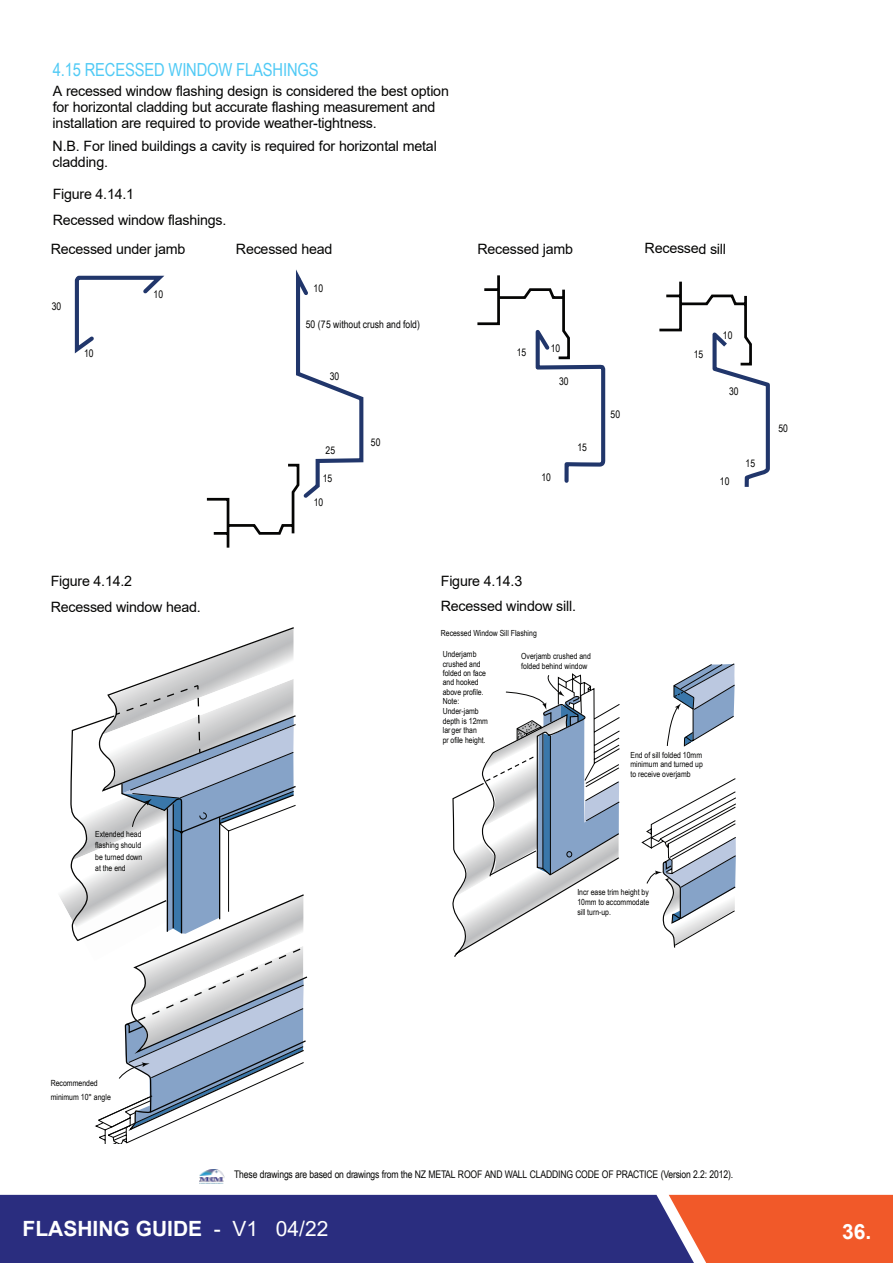
<style>
.page{position:relative;width:893px;height:1263px;background:#fff}
.page>*{position:absolute;margin:0;border:0;box-sizing:border-box;transform-origin:0 0}
.t1{font:700 21px "Arial";color:#fff}
.t2{font:18px "Arial Narrow";letter-spacing:-.01em;color:#50caf5}
.t3{font:14.25px/15.8px "Arial";letter-spacing:-.015em;color:#050504}
.t4{font:10.5px "Arial Narrow";letter-spacing:-.015em;color:#050504}
.t5{font:8.4px/9.6px "Arial Narrow";color:#050504}
.s1{font-weight:400}
</style>
<div class="page">
<div style="left:0;top:1195px;width:669px;height:68px;background:#2a2d7f"></div>
<svg style="left:669px;top:1195px;width:224px;height:68px;background:#ea5e35"></svg>
<img style="left:200px;top:1169px;width:24px;height:14px">
<svg style="left:74px;top:275px;width:91px;height:79px"></svg>
<svg style="left:753px;top:378px;width:17px;height:100px"></svg>
<svg style="left:206px;top:273px;width:547px;height:275px"></svg>
<svg style="left:59px;top:628px;width:246px;height:508px"></svg>
<svg style="left:455px;top:663px;width:281px;height:292px"></svg>
<p class="t2" style="left:53px;top:63px;width:267px">4.15 RECESSED WINDOW FLASHINGS</p>
<p class="t3" style="left:53px;top:85px;width:398px">A recessed window flashing design is considered the best option for horizontal cladding but accurate flashing measurement and installation are required to provide weather-tightness.</p>
<p class="t3" style="left:53px;top:140px;width:386px">N.B. For lined buildings a cavity is required for horizontal metal cladding.</p>
<p class="t3" style="left:53px;top:183px;width:175px;line-height:25.8px">Figure 4.14.1<br>Recessed window flashings.</p>
<p class="t3" style="left:51px;top:243px;width:136px">Recessed under jamb</p>
<p class="t3" style="left:236px;top:243px;width:98px">Recessed head</p>
<p class="t3" style="left:477px;top:243px;width:97px">Recessed jamb</p>
<p class="t3" style="left:645px;top:241px;width:83px;rotate:1deg">Recessed sill</p>
<p class="t4" style="left:52px;top:302px;width:11px">30</p>
<p class="t4" style="left:84px;top:349px;width:11px">10</p>
<p class="t4" style="left:154px;top:290px;width:11px">10</p>
<p class="t4" style="left:314px;top:285px;width:11px">10</p>
<p class="t4" style="left:306px;top:320px;width:116px">50 (75 without crush and fold)</p>
<p class="t4" style="left:330px;top:372px;width:11px">30</p>
<p class="t4" style="left:551px;top:345px;width:11px">10</p>
<p class="t4" style="left:517px;top:348px;width:11px">15</p>
<p class="t4" style="left:694px;top:350px;width:11px">15</p>
<p class="t4" style="left:559px;top:377px;width:11px">30</p>
<p class="t4" style="left:611px;top:411px;width:11px">50</p>
<p class="t4" style="left:371px;top:438px;width:11px">50</p>
<p class="t4" style="left:326px;top:447px;width:11px">25</p>
<p class="t4" style="left:323px;top:475px;width:11px">15</p>
<p class="t4" style="left:541px;top:473px;width:11px">10</p>
<p class="t4" style="left:314px;top:499px;width:11px">10</p>
<p class="t4" style="left:577px;top:443px;width:11px">15</p>
<p class="t4" style="left:723px;top:332px;width:11px">10</p>
<p class="t4" style="left:729px;top:388px;width:11px">30</p>
<p class="t4" style="left:720px;top:478px;width:11px">10</p>
<p class="t4" style="left:745px;top:460px;width:11px">15</p>
<p class="t4" style="left:778px;top:425px;width:11px">50</p>
<p class="t3" style="left:51px;top:569px;width:152px;line-height:25.8px">Figure 4.14.2<br>Recessed window head.</p>
<p class="t3" style="left:441px;top:569px;width:137px;line-height:25.8px">Figure 4.14.3<br>Recessed window sill.</p>
<p class="t5" style="left:95px;top:829px;width:49px;line-height:11.6px">Extended head flashing should be turned down at the end</p>
<p class="t5" style="left:441px;top:629px;width:97px">Recessed Window Sill Flashing</p>
<p class="t5" style="left:443px;top:650px;width:47px">Underjamb crushed and folded on face and hooked above profile.<br>Note:<br>Under-jamb depth is 12mm lar ger than<br>pr ofile height.</p>
<p class="t5" style="left:521px;top:652px;width:71px">Overjamb crushed and folded behind window</p>
<p class="t5" style="left:630px;top:751px;width:74px;text-align:justify">End of sill folded 10mm minimum and turned up to receive overjamb</p>
<p class="t5" style="left:577px;top:888px;width:74px;text-align:justify">Incr ease trim height by 10mm to accommodate sill turn-up.</p>
<p class="t5" style="left:51px;top:1076px;width:62px;line-height:14.1px">Recommended minimum 10° angle</p>
<p class="t4" style="left:234px;top:1170px;width:501px">These drawings are based on drawings from the NZ METAL ROOF AND WALL CLADDING CODE OF PRACTICE (Version 2.2: 2012).</p>
<h1 class="t1" style="left:23px;top:1220px;width:307px">FLASHING GUIDE <span class="s1">- V1 04/22</span></h1>
<h1 class="t1" style="left:842px;top:1223px;width:31px">36.</h1>
</div>
